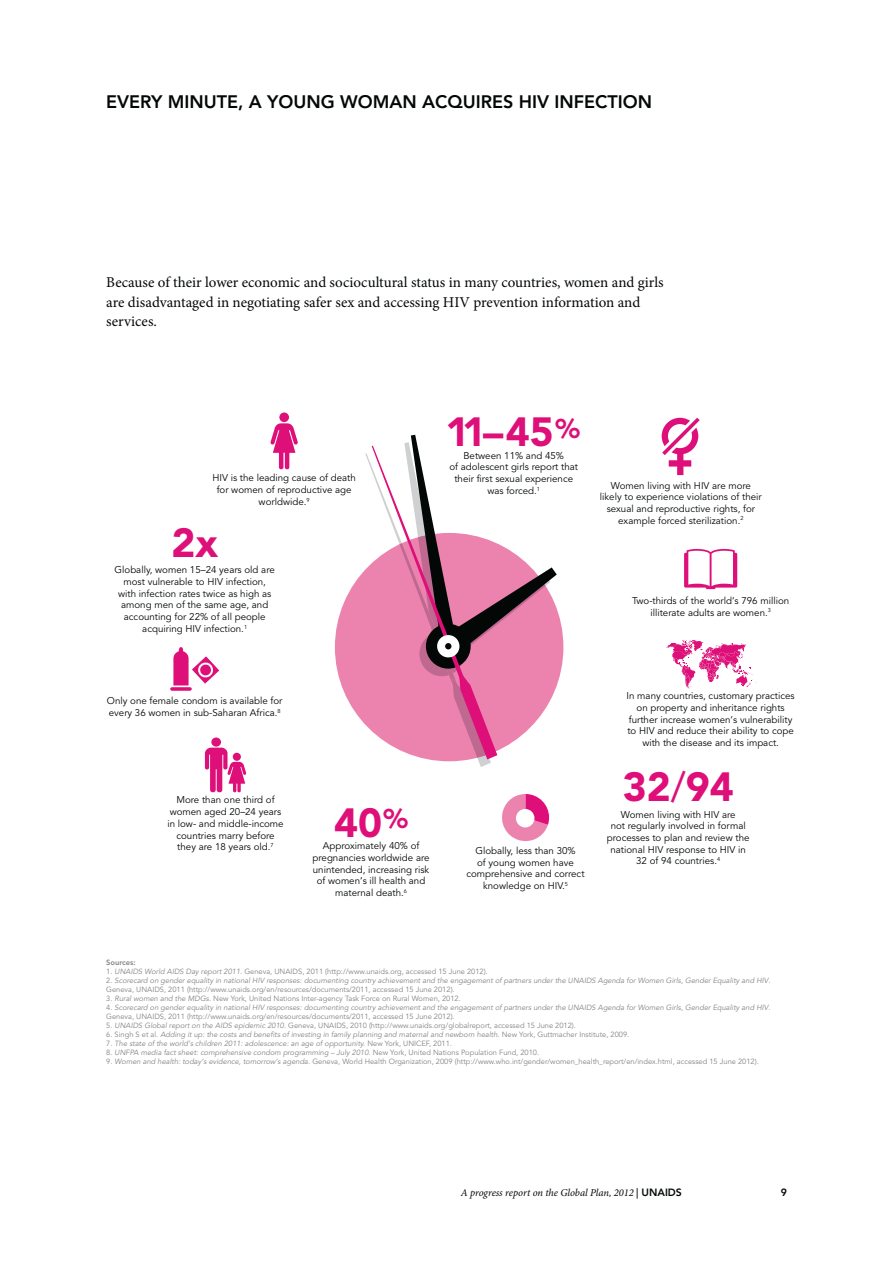
<style>
.page{position:relative;width:893px;height:1263px;background:#fff}
.page>*{position:absolute;margin:0;border:0;box-sizing:border-box;transform-origin:0 0}
.t1{font:900 40.5px "Avenir";color:#de0f79}
.t2{font:800 18px "Avenir";color:#030806}
.t3{font:15px/19.5px "Minion Pro";color:#030806}
.t4{font:italic 10.5px "Minion Pro";letter-spacing:-.005em;color:#030806}
.t5{font:800 10.5px "Avenir";color:#030806}
.t6{font:9.75px/11.7px "Avenir";color:#030806;text-align:center}
.t7{font:italic 7.5px/9px "Avenir";color:#828386}
.t8{font:7.5px "Avenir";color:#828386}
.t9{font:800 7.5px "Avenir";color:#828386}
.s1{font-weight:400}
.s2{font-style:italic}
.s3{font-style:normal}
.s4{font-family:"Avenir";font-weight:500;font-style:normal}
.s5{font-family:"Avenir";font-weight:800;font-style:normal}
</style>
<div class="page">
<div style="left:684px;top:553px;width:53px;height:35px;background:#de0f79;border-radius:2px"></div>
<svg style="left:686px;top:549px;width:48px;height:40px"></svg>
<svg style="left:502px;top:794px;width:47px;height:47px"></svg>
<div style="left:516px;top:809px;width:18px;height:18px;background:#fff;border-radius:50%"></div>
<div style="left:211px;top:738px;width:10px;height:9px;background:#de0f79;border-radius:50%"></div>
<svg style="left:205px;top:748px;width:42px;height:45px"></svg>
<svg style="left:170px;top:687px;width:22px;height:4px"></svg>
<svg style="left:173px;top:647px;width:46px;height:39px"></svg>
<div style="left:279px;top:413px;width:10px;height:9px;background:#de0f79;border-radius:50%"></div>
<svg style="left:270px;top:423px;width:28px;height:47px"></svg>
<div style="left:677px;top:453px;width:6px;height:22px;background:#de0f79"></div>
<div style="left:668px;top:460px;width:23px;height:7px;background:#de0f79"></div>
<svg style="left:661px;top:417px;width:39px;height:40px"></svg>
<svg style="left:666px;top:640px;width:91px;height:48px"></svg>
<div style="left:335px;top:533px;width:228px;height:228px;background:#ec83af;border-radius:50%"></div>
<svg style="left:365px;top:435px;width:191px;height:332px"></svg>
<h2 class="t2" style="left:106px;top:95px;width:547px">EVERY MINUTE, A YOUNG WOMAN ACQUIRES HIV INFECTION</h2>
<h3 class="t3" style="left:106px;top:274px;width:559px">Because of their lower economic and sociocultural status in many countries, women and girls are disadvantaged in negotiating safer sex and accessing HIV prevention information and services.</h3>
<h1 class="t1" style="left:445px;top:415px;width:136px">11–45<sup>%</sup></h1>
<p class="t6" style="left:449px;top:451px;width:130px">Between 11% and 45%<br>of adolescent girls report that their first sexual experience was forced.<sup>1</sup></p>
<p class="t6" style="left:212px;top:473px;width:145px">HIV is the leading cause of death for women of reproductive age worldwide.<sup>9</sup></p>
<p class="t6" style="left:600px;top:480px;width:163px">Women living with HIV are more likely to experience violations of their sexual and reproductive rights, for example forced sterilization.<sup>2</sup></p>
<h1 class="t1" style="left:171px;top:526px;width:48px">2x</h1>
<p class="t6" style="left:115px;top:565px;width:162px">Globally, women 15–24 years old are most vulnerable to HIV infection, with infection rates twice as high as among men of the same age, and accounting for 22% of all people acquiring HIV infection.<sup>1</sup></p>
<p class="t6" style="left:107px;top:696px;width:177px;text-align:left">Only one female condom is available for every 36 women in sub-Saharan Africa.<sup>8</sup></p>
<p class="t6" style="left:167px;top:795px;width:118px">More than one third of women aged 20–24 years in low- and middle-income countries marry before they are 18 years old.<sup>7</sup></p>
<h1 class="t1" style="left:334px;top:806px;width:75px">40<sup>%</sup></h1>
<p class="t6" style="left:312px;top:841px;width:118px">Approximately 40% of pregnancies worldwide are unintended, increasing risk of women’s ill health and maternal death.<sup>6</sup></p>
<p class="t6" style="left:632px;top:596px;width:159px">Two-thirds of the world’s 796 million illiterate adults are women.<sup>3</sup></p>
<p class="t6" style="left:466px;top:846px;width:120px">Globally, less than 30%<br>of young women have comprehensive and correct knowledge on HIV.<sup>5</sup></p>
<p class="t6" style="left:626px;top:691px;width:170px">In many countries, customary practices on property and inheritance rights further increase women’s vulnerability to HIV and reduce their ability to cope with the disease and its impact.</p>
<h1 class="t1" style="left:622px;top:771px;width:112px">32<span class="s1">/</span>94</h1>
<p class="t6" style="left:607px;top:809px;width:144px">Women living with HIV are<br>not regularly involved in formal processes to plan and review the national HIV response to HIV in<br>32 of 94 countries.<sup>4</sup></p>
<p class="t9" style="left:106px;top:960px;width:31px">Sources:</p>
<p class="t8" style="left:106px;top:969px;width:383px">1. <span class="s2">UNAIDS World AIDS Day report 2011</span>. Geneva, UNAIDS, 2011 (http://www.unaids.org, accessed 15 June 2012).</p>
<p class="t7" style="left:106px;top:977px;width:665px"><span class="s3">2.</span> Scorecard on gender equality in national HIV responses: documenting country achievement and the engagement of partners under the UNAIDS Agenda for Women Girls, Gender Equality and HIV<span class="s3">.<br>Geneva, UNAIDS, 2011 (http://www.unaids.org/en/resources/documents/2011, accessed 15 June 2012).</span></p>
<p class="t8" style="left:106px;top:996px;width:356px">3. <span class="s2">Rural women and the MDGs.</span> New York, United Nations Inter-agency Task Force on Rural Women, 2012.</p>
<p class="t7" style="left:106px;top:1004px;width:665px"><span class="s3">4.</span> Scorecard on gender equality in national HIV responses: documenting country achievement and the engagement of partners under the UNAIDS Agenda for Women Girls, Gender Equality and HIV<span class="s3">.<br>Geneva, UNAIDS, 2011 (http://www.unaids.org/en/resources/documents/2011, accessed 15 June 2012).</span></p>
<p class="t8" style="left:106px;top:1023px;width:471px">5. <span class="s2">UNAIDS Global report on the AIDS epidemic 2010.</span> Geneva, UNAIDS, 2010 (http://www.unaids.org/globalreport, accessed 15 June 2012).</p>
<p class="t7" style="left:106px;top:1031px;width:524px"><span class="s3">6. Singh S et al.</span> Adding it up: the costs and benefits of investing in family planning and maternal and newborn health. <span class="s3">New York, Guttmacher Institute, 2009.</span></p>
<p class="t7" style="left:106px;top:1040px;width:347px"><span class="s3">7.</span> The state of the world’s children 2011: adolescence: an age of opportunity. <span class="s3">New York, UNICEF, 2011.</span></p>
<p class="t7" style="left:106px;top:1049px;width:434px"><span class="s3">8.</span> UNFPA media fact sheet: comprehensive condom programming – July 2010. <span class="s3">New York, United Nations Population Fund, 2010.</span></p>
<p class="t8" style="left:106px;top:1059px;width:654px">9. <span class="s2">Women and health: today’s evidence, tomorrow’s agenda.</span> Geneva, World Health Organization, 2009 (http://www.who.int/gender/women_health_report/en/index.html, accessed 15 June 2012).</p>
<p class="t4" style="left:460px;top:1188px;width:223px">A progress report on the Global Plan, 2012 <span class="s4">|</span> <span class="s5">UNAIDS</span></p>
<p class="t5" style="left:780px;top:1188px;width:8px">9</p>
</div>
